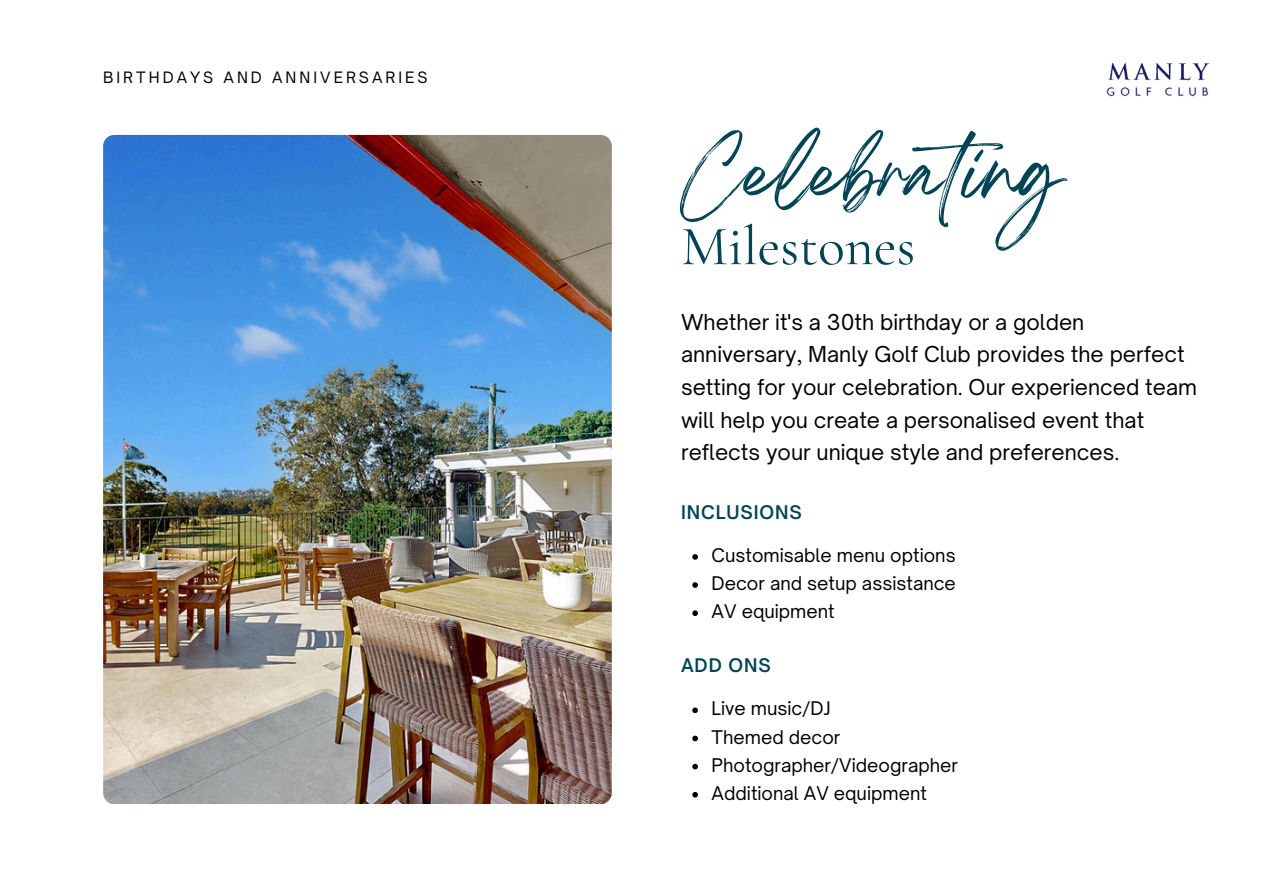
<style>
.page{position:relative;width:1263px;height:894px;background:#fff}
.page>*{position:absolute;margin:0;border:0;box-sizing:border-box;transform-origin:0 0}
.t1{font:64.95px "Breathing";color:#045}
.t2{font:55.95px "Cormorant Garamond";color:#045}
.t3{font:21px/32.7px "Open Sauce One";color:#000}
.t4{font:18px "Open Sauce One";color:#000}
.t5{font:600 18px "Open Sauce One";letter-spacing:.05em;color:#045}
.t6{font:15px "Open Sauce One";letter-spacing:.2em;color:#000}
</style>
<div class="page">
<img style="left:1106px;top:62px;width:103px;height:35px">
<svg style="left:692px;top:554px;width:6px;height:5px"></svg>
<svg style="left:692px;top:582px;width:6px;height:5px"></svg>
<svg style="left:692px;top:610px;width:6px;height:5px"></svg>
<svg style="left:692px;top:707px;width:6px;height:6px"></svg>
<svg style="left:692px;top:735px;width:6px;height:6px"></svg>
<svg style="left:692px;top:763px;width:6px;height:6px"></svg>
<svg style="left:692px;top:792px;width:6px;height:5px"></svg>
<img style="left:103px;top:135px;width:509px;height:668px;border-radius:11px">
<p class="t6" style="left:103px;top:68px;width:326px">BIRTHDAYS AND ANNIVERSARIES</p>
<p class="t1" style="left:681px;top:153px;width:384px">Celebrating</p>
<p class="t2" style="left:681px;top:212px;width:236px">Milestones</p>
<p class="t3" style="left:681px;top:305px;width:517px">Whether it's a 30th birthday or a golden anniversary, Manly Golf Club provides the perfect setting for your celebration. Our experienced team will help you create a personalised event that reflects your unique style and preferences.</p>
<p class="t5" style="left:681px;top:500px;width:122px">INCLUSIONS</p>
<h2 class="t4" style="left:712px;top:543px;width:246px">Customisable menu options</h2>
<h3 class="t4" style="left:712px;top:572px;width:246px">Decor and setup assistance</h3>
<h4 class="t4" style="left:712px;top:600px;width:125px">AV equipment</h4>
<p class="t5" style="left:681px;top:654px;width:91px">ADD ONS</p>
<p class="t4" style="left:712px;top:697px;width:121px">Live music/DJ</p>
<p class="t4" style="left:712px;top:725px;width:130px">Themed decor</p>
<h4 class="t4" style="left:712px;top:753px;width:248px">Photographer/Videographer</h4>
<p class="t4" style="left:712px;top:781px;width:217px">Additional AV equipment</p>
</div>
